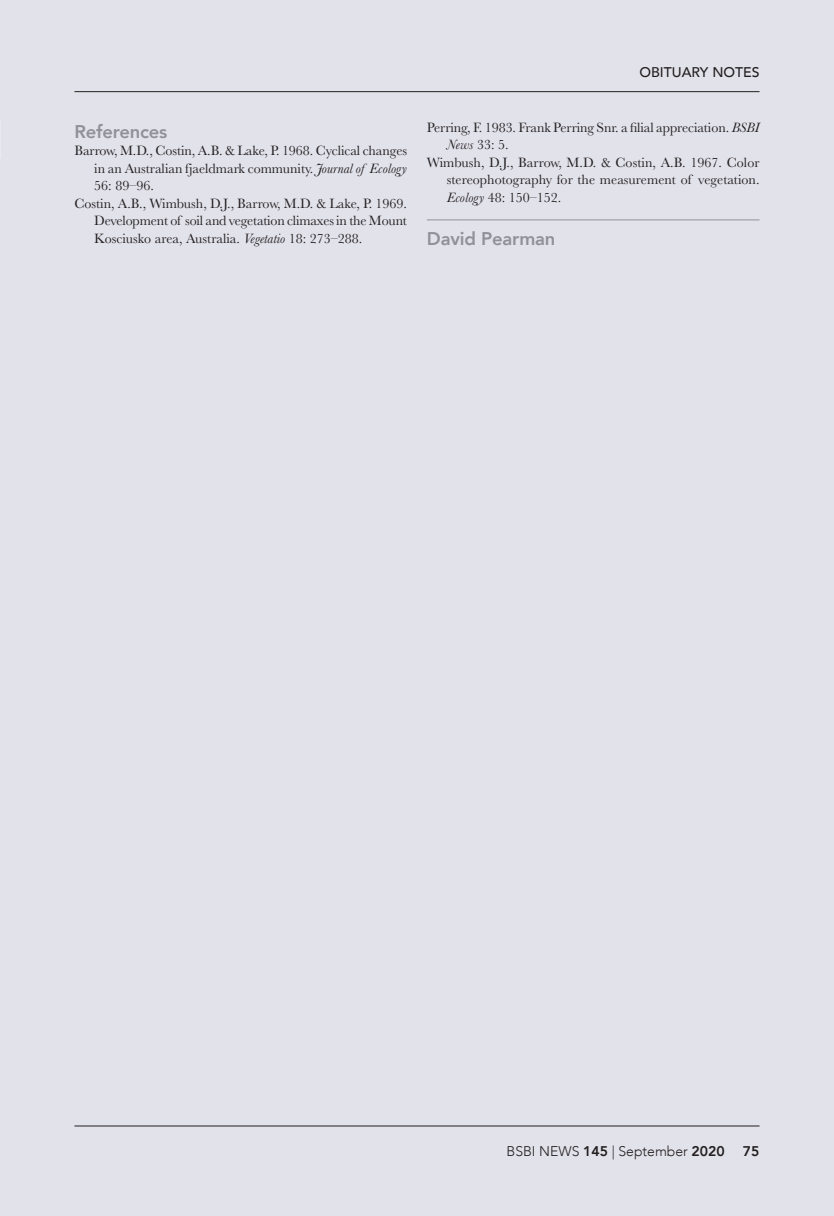
<style>
.page{position:relative;width:834px;height:1216px;background:#fff}
.page>*{position:absolute;margin:0;border:0;box-sizing:border-box;transform-origin:0 0}
.End_author___rule_ab{font:800 18.38px "Avenir";letter-spacing:-.01em;color:#929199}
.Article_subhead{font:800 18.38px "Avenir";letter-spacing:-.01em;color:#929199}
.References{font:14px/17.5px "Baskerville";color:#231f20;text-align:justify}
.t1{font:300 14px "Avenir";color:#231f20}
.Running_title_right{font:500 14px "Avenir";color:#231f20}
.t2{font:800 14px "Avenir";color:#231f20}
.s1{font-style:italic}
.s2{font-weight:800}
</style>
<div class="page">
<div style="left:0;top:0;width:833px;height:1215px;background:#e2e2eb"></div>
<hr style="left:74px;top:1125px;width:685px;height:1px;background:#231f20">
<hr style="left:427px;top:219px;width:332px;height:1px;background:#929199">
<hr style="left:74px;top:91px;width:685px;height:1px;background:#231f20">
<p class="Article_subhead" style="left:74px;top:117px;width:94px">References</p>
<p class="References" style="left:94px;top:142px;width:314px;text-indent:-20px">Barrow, M.D., Costin, A.B. &amp; Lake, P. 1968. Cyclical changes in an Australian fjaeldmark community. <span class="s1">Journal of Ecology </span>56: 89–96.</p>
<p class="References" style="left:94px;top:194px;width:314px;text-indent:-20px">Costin, A.B., Wimbush, D.J., Barrow, M.D. &amp; Lake, P. 1969.<br>Development of soil and vegetation climaxes in the Mount Kosciusko area, Australia. <span class="s1">Vegetatio</span> 18: 273–288.</p>
<p class="Running_title_right" style="left:639px;top:60px;width:122px">OBITUARY NOTES</p>
<p class="References" style="left:446px;top:119px;width:314px;text-indent:-20px">Perring, F. 1983. Frank Perring Snr. a filial appreciation. <span class="s1">BSBI<br>News</span> 33: 5.</p>
<p class="References" style="left:446px;top:154px;width:314px;text-indent:-20px">Wimbush, D.J., Barrow, M.D. &amp; Costin, A.B. 1967. Color stereophotography for the measurement of vegetation.<br><span class="s1">Ecology</span> 48: 150–152.</p>
<p class="End_author___rule_ab" style="left:427px;top:224px;width:130px">David Pearman</p>
<p class="t1" style="left:506px;top:1142px;width:220px">BSBI NEWS <span class="s2">145</span> | September <span class="s2">2020</span></p>
<p class="t2" style="left:742px;top:1140px;width:18px">75</p>
</div>
